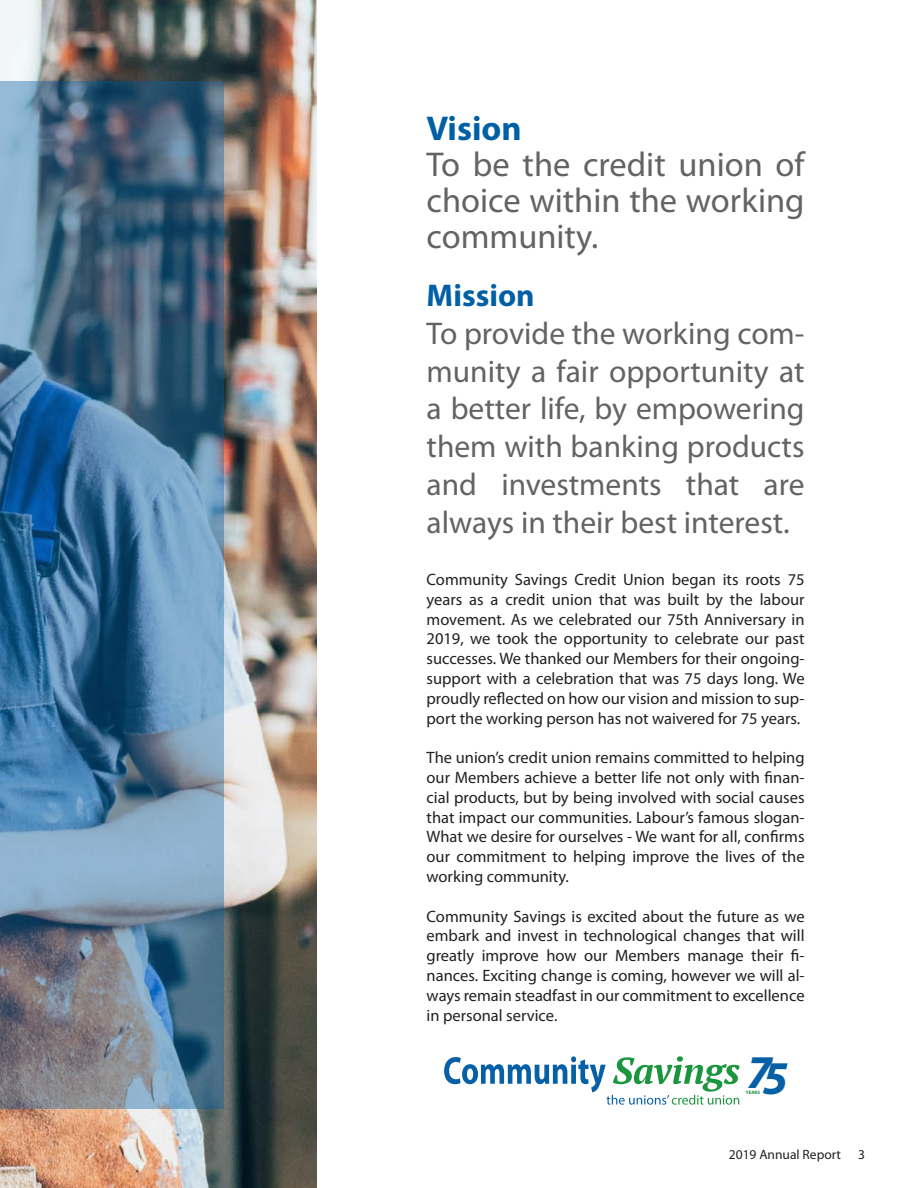
<style>
.page{position:relative;width:918px;height:1188px;background:#fff}
.page>*{position:absolute;margin:0;border:0;box-sizing:border-box;transform-origin:0 0}
.t1{font:italic 700 47.1px "Myriad Pro";color:#0660a5}
.t2{font:34.5px/36px "Myriad Pro";color:#636366;text-align:justify}
.t3{font:700 34.5px "Myriad Pro";color:#0160a5}
.t4{font:31.5px/37.8px "Myriad Pro";color:#636366;text-align:justify}
.t5{font:700 31.5px "Myriad Pro";color:#0160a5}
.t6{font:16.5px/19.8px "Myriad Pro";color:#231f20;text-align:justify}
.t7{font:13.5px "Myriad Pro";color:#231f20}
.t8{font:700 4.8px "Myriad Pro";color:#1b953e}
</style>
<div class="page">
<svg style="left:444px;top:1056px;width:295px;height:49px"></svg>
<img style="left:0;top:0;width:316px;height:1188px">
<svg style="left:0;top:81px;width:224px;height:1027px;background:#547997"></svg>
<p class="t3" style="left:427px;top:106px;width:97px">Vision</p>
<p class="t2" style="left:427px;top:146px;width:380px">To be the credit union of choice within the working community.</p>
<p class="t5" style="left:427px;top:275px;width:110px">Mission</p>
<p class="t4" style="left:427px;top:314px;width:380px">To provide the working com&shy;munity a fair opportunity at a better life, by empowering them with banking products and investments that are always in their best interest.</p>
<p class="t6" style="left:427px;top:569px;width:380px">Community Savings Credit Union began its roots 75 years as a credit union that was built by the labour movement. As we celebrated our 75th Anniversary in 2019, we took the opportunity to celebrate our past successes. We thanked our Members for their ongoing&shy;support with a celebration that was 75 days long. We proudly reflected on how our vision and mission to sup&shy;port the working person has not waivered for 75 years.</p>
<p class="t6" style="left:427px;top:747px;width:380px">The union’s credit union remains committed to helping our Members achieve a better life not only with finan&shy;cial products, but by being involved with social causes that impact our communities. Labour’s famous slogan-What we desire for ourselves - We want for all, confirms our commitment to helping improve the lives of the working community.</p>
<p class="t6" style="left:427px;top:906px;width:380px">Community Savings is excited about the future as we embark and invest in technological changes that will greatly improve how our Members manage their fi&shy;nances. Exciting change is coming, however we will al&shy;ways remain steadfast in our commitment to excellence in personal service.</p>
<p class="t1" style="left:747px;top:1042px;width:27px">7</p>
<p class="t1" style="left:762px;top:1047px;width:27px">5</p>
<p class="t8" style="left:746px;top:1089px;width:16px">YEARS</p>
<p class="t7" style="left:729px;top:1146px;width:114px">2019 Annual Report</p>
<p class="t7" style="left:858px;top:1146px;width:8px">3</p>
</div>
